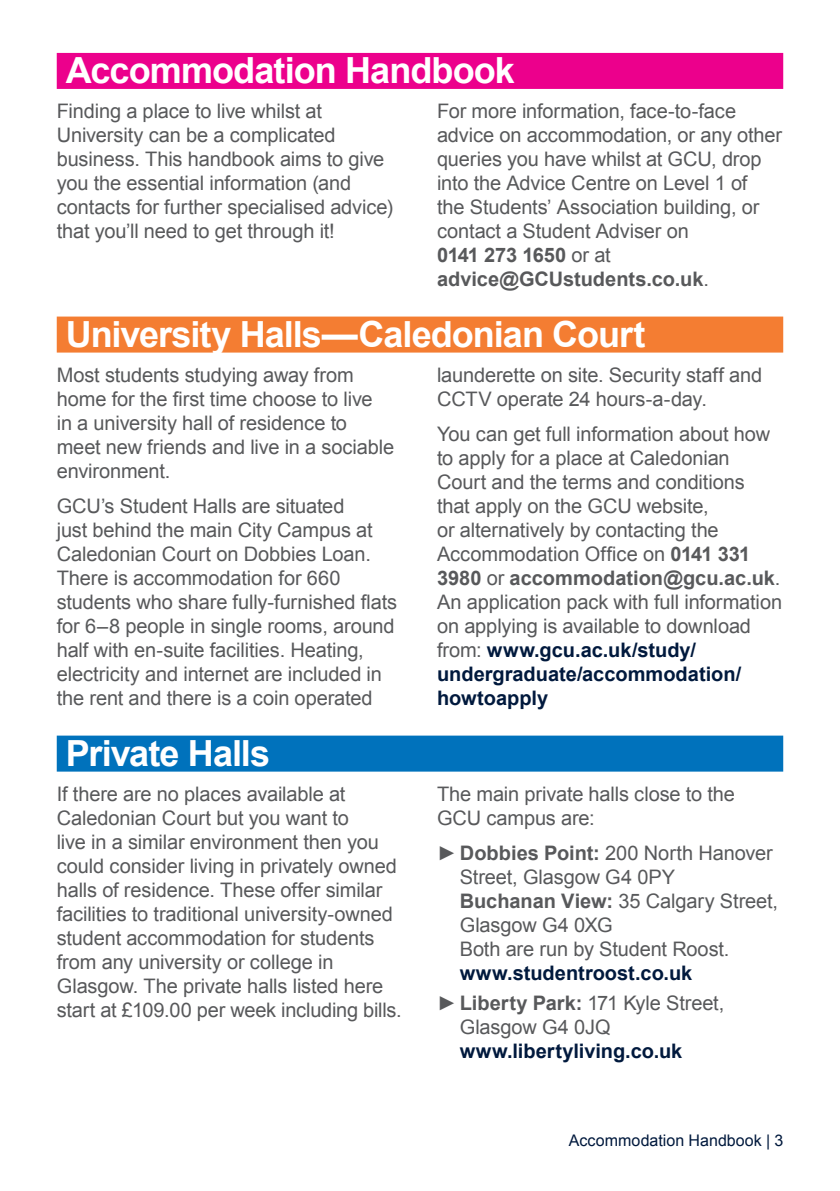
<style>
.page{position:relative;width:840px;height:1191px;background:#fff}
.page>*{position:absolute;margin:0;border:0;box-sizing:border-box;transform-origin:0 0}
.t1{font:700 36px "Arial";letter-spacing:-.025em;color:#fff}
.t2{font:20px/24px "Arial";letter-spacing:-.005em;color:#58595b}
.t3{font:700 20px/29.6px "Arial";color:#00193d;text-align:center}
.t4{font:16px "Arial";letter-spacing:.005em;color:#00193d}
.s1{font-weight:700}
.s2{font-weight:700;color:#00193d}
.s3{font-weight:400;color:#58595b}
.s4{color:#58595b}
</style>
<div class="page">
<div style="left:57px;top:53px;width:725px;height:36px;background:#ec008c"></div>
<div style="left:57px;top:316px;width:725px;height:36px;background:#f47d32"></div>
<div style="left:57px;top:735px;width:725px;height:36px;background:#0072bc"></div>
<h1 class="t1" style="left:66px;top:46px;width:450px">Accommodation Handbook</h1>
<p class="t2" style="left:57px;top:99px;width:337px">Finding a place to live whilst at University can be a complicated business. This handbook aims to give you the essential information (and contacts for further specialised advice) that you’ll need to get through it!</p>
<p class="t2" style="left:437px;top:99px;width:346px">For more information, face-to-face advice on accommodation, or any other queries you have whilst at GCU, drop into the Advice Centre on Level 1 of<br>the Students’ Association building, or contact a Student Adviser on<br><span class="s1">0141 273 1650</span> or at <span class="s1">advice@GCUstudents.co.uk</span>.</p>
<h1 class="t1" style="left:66px;top:310px;width:580px">University Halls—Caledonian Court</h1>
<p class="t2" style="left:57px;top:363px;width:339px">Most students studying away from home for the first time choose to live<br>in a university hall of residence to meet new friends and live in a sociable environment.</p>
<p class="t2" style="left:57px;top:494px;width:342px">GCU’s Student Halls are situated<br>just behind the main City Campus at Caledonian Court on Dobbies Loan.<br>There is accommodation for 660 students who share fully-furnished flats for 6–8 people in single rooms, around half with en-suite facilities. Heating, electricity and internet are included in the rent and there is a coin operated</p>
<p class="t2" style="left:437px;top:363px;width:327px">launderette on site. Security staff and<br>CCTV operate 24 hours-a-day.</p>
<p class="t2" style="left:437px;top:422px;width:346px">You can get full information about how to apply for a place at Caledonian<br>Court and the terms and conditions that apply on the GCU website,<br>or alternatively by contacting the<br>Accommodation Office on <span class="s1">0141 331<br>3980</span> or <span class="s1">accommodation@gcu.ac.uk</span>.<br>An application pack with full information on applying is available to download from: <span class="s2">www.gcu.ac.uk/study/ undergraduate/accommodation/ howtoapply</span></p>
<h1 class="t1" style="left:66px;top:729px;width:206px">Private Halls</h1>
<p class="t2" style="left:57px;top:782px;width:346px">If there are no places available at Caledonian Court but you want to<br>live in a similar environment then you could consider living in privately owned halls of residence. These offer similar facilities to traditional university-owned student accommodation for students from any university or college in Glasgow. The private halls listed here start at £109.00 per week including bills.</p>
<p class="t2" style="left:437px;top:782px;width:299px">The main private halls close to the<br>GCU campus are:</p>
<p class="t2" style="left:459px;top:841px;width:319px;text-indent:-23px">► <span class="s1">Dobbies Point:</span> 200 North Hanover<br>Street, Glasgow G4 0PY<br><span class="s1">Buchanan View:</span> 35 Calgary Street,<br>Glasgow G4 0XG<br>Both are run by Student Roost.</p>
<p class="t3" style="left:437px;top:959px;width:288px">www.studentroost.co.uk<br><span class="s3">►</span> <span class="s4">Liberty Park:</span> <span class="s3">171 Kyle Street,</span></p>
<p class="t2" style="left:459px;top:1015px;width:152px">Glasgow G4 0JQ</p>
<p class="t3" style="left:459px;top:1036px;width:224px">www.libertyliving.co.uk</p>
<p class="t4" style="left:568px;top:1129px;width:216px">Accommodation Handbook | 3</p>
</div>
